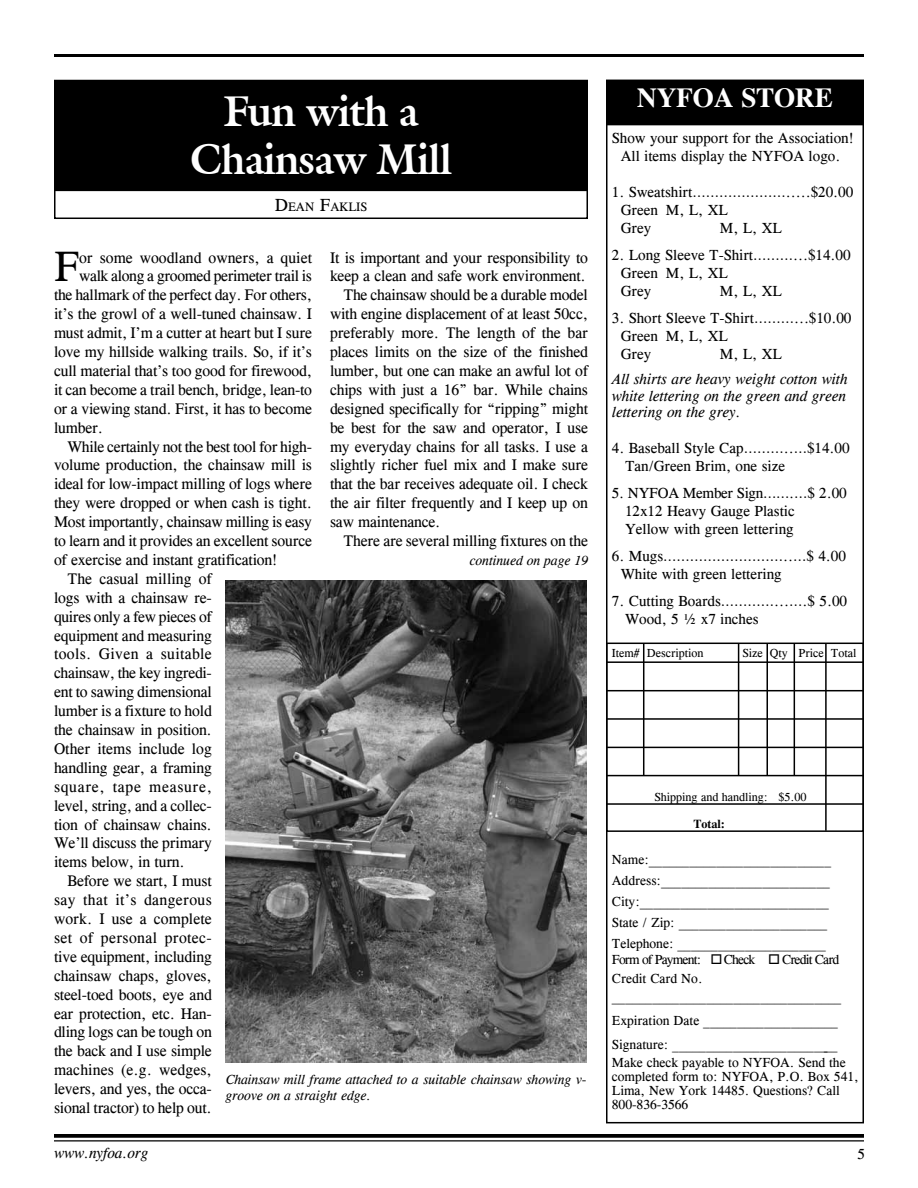
<style>
.page{position:relative;width:918px;height:1188px;background:#fff}
.page>*{position:absolute;margin:0;border:0;box-sizing:border-box;transform-origin:0 0}
.t1{font:43.65px "Cg Times";color:#000}
.t2{font:700 42px/48px "Galliard IT Cby BT";letter-spacing:-.02em;color:#fff;text-align:center}
.t3{font:700 27px "Cg Times";color:#fff}
.t4{font:15.75px "Cg Times";letter-spacing:-.01em;color:#000}
.t5{font:15.75px "Cg Times";letter-spacing:.025em;color:#000}
.t6{font:15.75px "Cg Times";letter-spacing:.01em;color:#000}
.t7{font:15.75px "Cg Times";letter-spacing:.045em;color:#000}
.t8{font:15px/18px "Cg Times";color:#000}
.t9{font:italic 15px/16.5px "Cg Times";color:#000;text-align:justify}
.t10{font:13.5px/21px "Cg Times";color:#000}
.t11{font:italic 13.5px/16.2px "Cg Times";color:#000}
.t12{font:13.5px/19.5px "Cg Times";letter-spacing:-.06em;color:#000}
.t13{font:12.6px "Cg Times";color:#000}
.t14{font:12px "Cg Times";color:#000}
.t15{font:700 12px "Cg Times";color:#000}
.s1{font-size:18px}
</style>
<div class="page">
<svg style="left:54px;top:1134px;width:810px;height:4px;background:#0f0f0f"></svg>
<hr style="left:54px;top:1140px;width:810px;height:2px;background:#000">
<hr style="left:54px;top:54px;width:810px;height:3px;background:#000">
<div style="left:606px;top:80px;width:258px;height:1043px;border:2px solid #000"></div>
<div style="left:607px;top:80px;width:256px;height:45px;background:#000"></div>
<div style="left:606px;top:643px;width:258px;height:189px;border:2px solid #000"></div>
<hr style="left:606px;top:661px;width:258px;height:2px;background:#000">
<hr style="left:606px;top:775px;width:258px;height:1px;background:#000">
<hr style="left:606px;top:803px;width:258px;height:2px;background:#000">
<hr style="left:606px;top:690px;width:258px;height:1px;background:#000">
<hr style="left:606px;top:718px;width:258px;height:2px;background:#000">
<hr style="left:606px;top:747px;width:258px;height:1px;background:#000">
<hr style="left:825px;top:644px;width:2px;height:187px;background:#000">
<hr style="left:794px;top:643px;width:1px;height:133px;background:#000">
<hr style="left:766px;top:643px;width:2px;height:133px;background:#000">
<hr style="left:738px;top:643px;width:1px;height:133px;background:#000">
<hr style="left:643px;top:644px;width:1px;height:132px;background:#000">
<div style="left:54px;top:187px;width:534px;height:32px;border:2px solid #000"></div>
<div style="left:55px;top:80px;width:532px;height:110px;background:#000"></div>
<div style="left:54px;top:80px;width:534px;height:111px;border:2px solid #000"></div>
<img style="left:225px;top:580px;width:361px;height:482px">
<h2 class="t2" style="left:190px;top:87px;width:264px">Fun with a<br>Chainsaw Mill</h2>
<p class="t13" style="left:275px;top:200px;width:94px"><span class="s1">D</span>EAN <span class="s1">F</span>AKLIS</p>
<h1 class="t1" style="left:54px;top:242px;width:27px">F</h1>
<p class="t4" style="left:79px;top:248px;width:234px">or some woodland owners, a quiet</p>
<p class="t4" style="left:330px;top:248px;width:260px">It is important and your responsibility to</p>
<p class="t4" style="left:330px;top:267px;width:257px">keep a clean and safe work environment.</p>
<p class="t4" style="left:344px;top:286px;width:246px">The chainsaw should be a durable model</p>
<p class="t4" style="left:330px;top:305px;width:259px">with engine displacement of at least 50cc,</p>
<p class="t4" style="left:330px;top:324px;width:259px">preferably more. The length of the bar</p>
<p class="t4" style="left:330px;top:343px;width:259px">places limits on the size of the finished</p>
<p class="t4" style="left:330px;top:362px;width:259px">lumber, but one can make an awful lot of</p>
<p class="t4" style="left:330px;top:381px;width:259px">chips with just a 16” bar. While chains</p>
<p class="t4" style="left:330px;top:399px;width:260px">designed specifically for “ripping” might</p>
<p class="t4" style="left:330px;top:418px;width:259px">be best for the saw and operator, I use</p>
<p class="t4" style="left:330px;top:437px;width:259px">my everyday chains for all tasks. I use a</p>
<p class="t4" style="left:330px;top:456px;width:260px">slightly richer fuel mix and I make sure</p>
<p class="t4" style="left:330px;top:475px;width:259px">that the bar receives adequate oil. I check</p>
<p class="t4" style="left:330px;top:494px;width:259px">the air filter frequently and I keep up on</p>
<p class="t4" style="left:330px;top:513px;width:112px">saw maintenance.</p>
<p class="t4" style="left:344px;top:532px;width:246px">There are several milling fixtures on the</p>
<p class="t4" style="left:79px;top:267px;width:234px">walk along a groomed perimeter trail is</p>
<p class="t4" style="left:54px;top:286px;width:259px">the hallmark of the perfect day. For others,</p>
<p class="t4" style="left:54px;top:305px;width:259px">it’s the growl of a well-tuned chainsaw. I</p>
<p class="t4" style="left:54px;top:324px;width:259px">must admit, I’m a cutter at heart but I sure</p>
<p class="t4" style="left:54px;top:343px;width:259px">love my hillside walking trails. So, if it’s</p>
<p class="t4" style="left:54px;top:362px;width:259px">cull material that’s too good for firewood,</p>
<p class="t4" style="left:54px;top:381px;width:259px">it can become a trail bench, bridge, lean-to</p>
<p class="t4" style="left:54px;top:399px;width:260px">or a viewing stand. First, it has to become</p>
<p class="t4" style="left:54px;top:418px;width:51px">lumber.</p>
<p class="t4" style="left:68px;top:437px;width:246px">While certainly not the best tool for high-</p>
<p class="t4" style="left:54px;top:456px;width:259px">volume production, the chainsaw mill is</p>
<p class="t4" style="left:54px;top:475px;width:259px">ideal for low-impact milling of logs where</p>
<p class="t4" style="left:54px;top:494px;width:259px">they were dropped or when cash is tight.</p>
<p class="t4" style="left:54px;top:513px;width:259px">Most importantly, chainsaw milling is easy</p>
<p class="t4" style="left:54px;top:532px;width:260px">to learn and it provides an excellent source</p>
<p class="t4" style="left:54px;top:551px;width:225px">of exercise and instant gratification!</p>
<p class="t4" style="left:68px;top:570px;width:146px">The casual milling of</p>
<p class="t4" style="left:54px;top:588px;width:159px">logs with a chainsaw re-</p>
<p class="t4" style="left:54px;top:607px;width:159px">quires only a few pieces of</p>
<p class="t4" style="left:54px;top:626px;width:159px">equipment and measuring</p>
<p class="t5" style="left:54px;top:645px;width:159px">tools. Given a suitable</p>
<p class="t4" style="left:54px;top:664px;width:159px">chainsaw, the key ingredi-</p>
<p class="t4" style="left:54px;top:683px;width:159px">ent to sawing dimensional</p>
<p class="t4" style="left:54px;top:702px;width:159px">lumber is a fixture to hold</p>
<p class="t4" style="left:54px;top:721px;width:159px">the chainsaw in position.</p>
<p class="t4" style="left:54px;top:740px;width:159px">Other items include log</p>
<p class="t4" style="left:54px;top:759px;width:159px">handling gear, a framing</p>
<p class="t7" style="left:54px;top:777px;width:159px">square, tape measure,</p>
<p class="t4" style="left:54px;top:796px;width:159px">level, string, and a collec-</p>
<p class="t4" style="left:54px;top:815px;width:159px">tion of chainsaw chains.</p>
<p class="t4" style="left:54px;top:834px;width:159px">We’ll discuss the primary</p>
<p class="t4" style="left:54px;top:853px;width:132px">items below, in turn.</p>
<p class="t4" style="left:68px;top:872px;width:146px">Before we start, I must</p>
<p class="t5" style="left:54px;top:891px;width:159px">say that it’s dangerous</p>
<p class="t4" style="left:54px;top:910px;width:159px">work. I use a complete</p>
<p class="t5" style="left:54px;top:929px;width:159px">set of personal protec-</p>
<p class="t4" style="left:54px;top:948px;width:159px">tive equipment, including</p>
<p class="t4" style="left:54px;top:966px;width:159px">chainsaw chaps, gloves,</p>
<p class="t4" style="left:54px;top:985px;width:159px">steel-toed boots, eye and</p>
<p class="t4" style="left:54px;top:1004px;width:159px">ear protection, etc. Han-</p>
<p class="t4" style="left:54px;top:1023px;width:159px">dling logs can be tough on</p>
<p class="t4" style="left:54px;top:1042px;width:159px">the back and I use simple</p>
<p class="t6" style="left:54px;top:1061px;width:159px">machines (e.g. wedges,</p>
<p class="t4" style="left:54px;top:1080px;width:159px">levers, and yes, the occa-</p>
<p class="t4" style="left:54px;top:1099px;width:159px">sional tractor) to help out.</p>
<p class="t11" style="left:470px;top:553px;width:120px">continued on page 19</p>
<p class="t11" style="left:225px;top:1072px;width:363px">Chainsaw mill frame attached to a suitable chainsaw showing v&shy;groove on a straight edge.</p>
<h3 class="t3" style="left:637px;top:82px;width:197px">NYFOA STORE</h3>
<p class="t8" style="left:612px;top:129px;width:243px;text-align:center">Show your support for the Association!<br>All items display the NYFOA logo.</p>
<p class="t8" style="left:621px;top:183px;width:234px;text-indent:-9px">1. Sweatshirt………………….....$20.00<br>Green M, L, XL<br>Grey</p>
<p class="t8" style="left:720px;top:219px;width:64px">M, L, XL</p>
<p class="t8" style="left:621px;top:246px;width:231px;text-indent:-9px">2. Long Sleeve T-Shirt………...$14.00<br>Green M, L, XL<br>Grey</p>
<p class="t8" style="left:720px;top:282px;width:64px">M, L, XL</p>
<p class="t8" style="left:621px;top:309px;width:232px;text-indent:-9px">3. Short Sleeve T-Shirt………...$10.00<br>Green M, L, XL<br>Grey</p>
<p class="t8" style="left:720px;top:345px;width:64px">M, L, XL</p>
<p class="t9" style="left:612px;top:371px;width:237px">All shirts are heavy weight cotton with white lettering on the green and green lettering on the grey.</p>
<p class="t8" style="left:625px;top:439px;width:226px;text-indent:-13px">4. Baseball Style Cap………..…$14.00<br>Tan/Green Brim, one size</p>
<p class="t8" style="left:625px;top:484px;width:223px;text-indent:-13px">5. NYFOA Member Sign…….…$ 2.00<br>12x12 Heavy Gauge Plastic<br>Yellow with green lettering</p>
<p class="t8" style="left:621px;top:547px;width:227px;text-indent:-9px">6. Mugs………………………..…$ 4.00<br>White with green lettering</p>
<p class="t8" style="left:625px;top:592px;width:223px;text-indent:-13px">7. Cutting Boards…………...….$ 5.00<br>Wood, 5 ½ x7 inches</p>
<p class="t14" style="left:612px;top:646px;width:93px">Item# Description</p>
<p class="t14" style="left:742px;top:646px;width:116px">Size Qty Price Total</p>
<p class="t14" style="left:654px;top:790px;width:154px">Shipping and handling: $5.00</p>
<p class="t15" style="left:693px;top:816px;width:33px">Total:</p>
<p class="t10" style="left:612px;top:849px;width:221px">Name:___________________________ Address:_________________________ City:____________________________ State / Zip: ______________________ Telephone: ______________________</p>
<p class="t12" style="left:612px;top:950px;width:229px">Form of Payment: □ Check □ Credit Card<br>Credit Card No.</p>
<p class="t10" style="left:612px;top:985px;width:231px;line-height:24px">__________________________________<br>Expiration Date ____________________<br>Signature: _________________________</p>
<p class="t10" style="left:612px;top:1055px;width:248px;line-height:14.2px">Make check payable to NYFOA. Send the completed form to: NYFOA, P.O. Box 541,<br>Lima, New York 14485. Questions? Call<br>800-836-3566</p>
<p class="t9" style="left:54px;top:1145px;width:96px">www.nyfoa.org</p>
<p class="t8" style="left:858px;top:1145px;width:9px">5</p>
</div>
